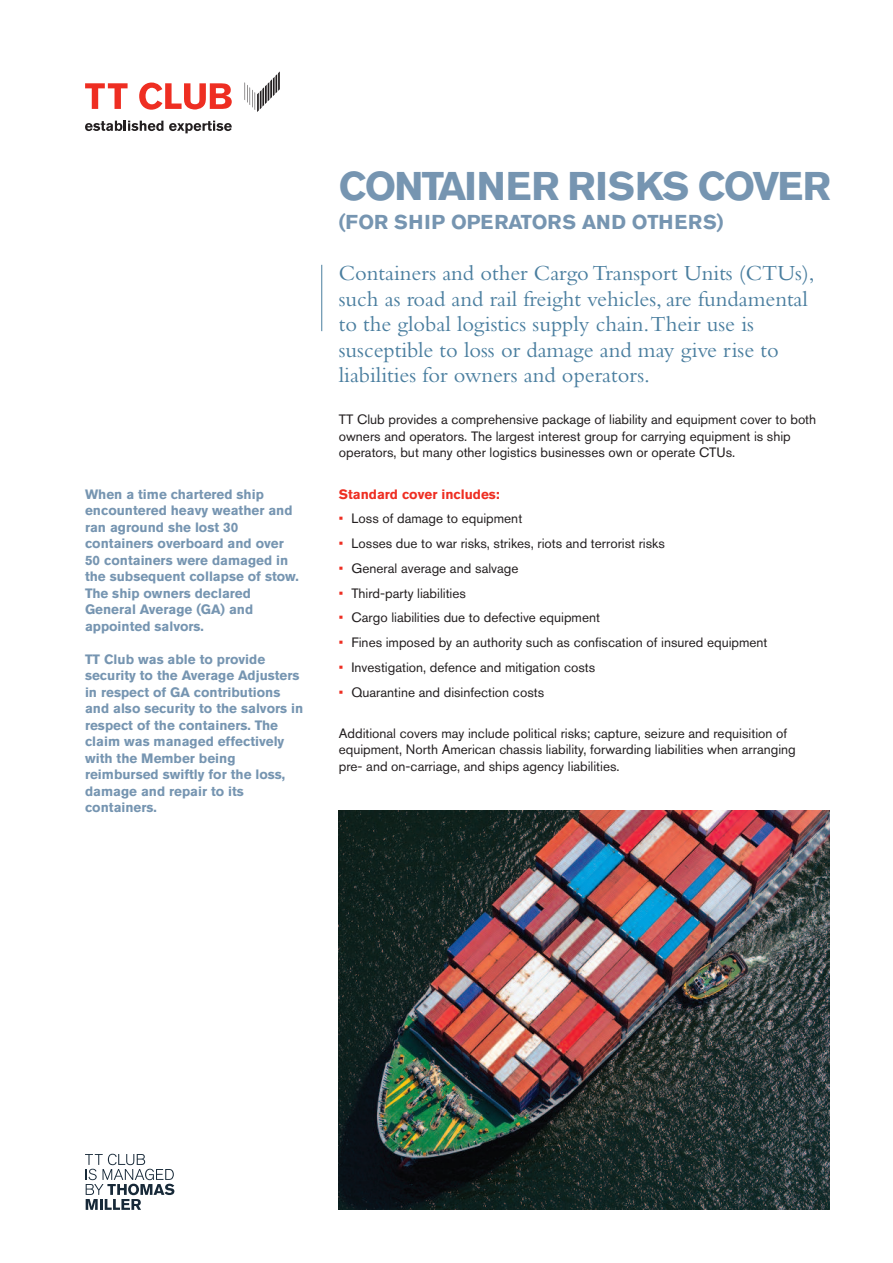
<style>
.page{position:relative;width:893px;height:1263px;background:#fff}
.page>*{position:absolute;margin:0;border:0;box-sizing:border-box;transform-origin:0 0}
.t1{font:700 39.75px "Akzidenz Grotesk BE";letter-spacing:-.035em;color:#7695b1}
.t2{font:22.5px/25.5px "Bembo";color:#4a7e9f}
.t3{font:700 19.95px "Akzidenz Grotesk BE";letter-spacing:.01em;color:#7695b1}
.t4{font:13.5px/16.5px "Akzidenz Grotesk BE";color:#231f20}
.t5{font:700 13.5px/16.5px "Akzidenz Grotesk BE";color:#7695b1}
.t6{font:700 13.5px "Akzidenz Grotesk BE";color:#ee2e22}
.s1{color:#ee2e22}
</style>
<div class="page">
<img style="left:339px;top:811px;width:490px;height:399px">
<svg style="left:85px;top:1154px;width:89px;height:56px"></svg>
<svg style="left:85px;top:83px;width:43px;height:26px"></svg>
<svg style="left:139px;top:83px;width:93px;height:27px"></svg>
<svg style="left:245px;top:71px;width:35px;height:41px"></svg>
<svg style="left:85px;top:121px;width:78px;height:10px"></svg>
<svg style="left:169px;top:121px;width:63px;height:12px"></svg>
<hr style="left:321px;top:265px;width:1px;height:66px;background:#4a7e9f">
<p class="t5" style="left:85px;top:486px;width:215px">When a time chartered ship encountered heavy weather and ran aground she lost 30 containers overboard and over<br>50 containers were damaged in the subsequent collapse of stow.<br>The ship owners declared<br>General Average (GA) and appointed salvors.</p>
<p class="t5" style="left:85px;top:651px;width:220px">TT Club was able to provide security to the Average Adjusters in respect of GA contributions and also security to the salvors in respect of the containers. The claim was managed effectively with the Member being reimbursed swiftly for the loss, damage and repair to its containers.</p>
<h1 class="t1" style="left:339px;top:170px;width:494px">CONTAINER RISKS COVER</h1>
<h3 class="t3" style="left:339px;top:214px;width:386px">(FOR SHIP OPERATORS AND OTHERS)</h3>
<p class="t2" style="left:339px;top:263px;width:477px">Containers and other CargoTransport Units (CTUs), such as road and rail freight vehicles, are fundamental to the global logistics supply chain.Their use is susceptible to loss or damage and may give rise to liabilities for owners and operators.</p>
<p class="t4" style="left:339px;top:413px;width:479px">TT Club provides a comprehensive package of liability and equipment cover to both owners and operators. The largest interest group for carrying equipment is ship operators, but many other logistics businesses own or operate CTUs.</p>
<p class="t6" style="left:339px;top:488px;width:163px">Standard cover includes:</p>
<p class="t4" style="left:339px;top:512px;width:185px"><span class="s1">•</span> Loss of damage to equipment</p>
<p class="t4" style="left:339px;top:536px;width:328px"><span class="s1">•</span> Losses due to war risks, strikes, riots and terrorist risks</p>
<p class="t4" style="left:339px;top:561px;width:181px"><span class="s1">•</span> General average and salvage</p>
<p class="t4" style="left:339px;top:586px;width:129px"><span class="s1">•</span> Third-party liabilities</p>
<p class="t4" style="left:339px;top:611px;width:263px"><span class="s1">•</span> Cargo liabilities due to defective equipment</p>
<p class="t4" style="left:339px;top:635px;width:430px"><span class="s1">•</span> Fines imposed by an authority such as confiscation of insured equipment</p>
<p class="t4" style="left:339px;top:660px;width:258px"><span class="s1">•</span> Investigation, defence and mitigation costs</p>
<p class="t4" style="left:339px;top:685px;width:207px"><span class="s1">•</span> Quarantine and disinfection costs</p>
<p class="t4" style="left:339px;top:726px;width:459px">Additional covers may include political risks; capture, seizure and requisition of equipment, North American chassis liability, forwarding liabilities when arranging pre- and on-carriage, and ships agency liabilities.</p>
</div>
